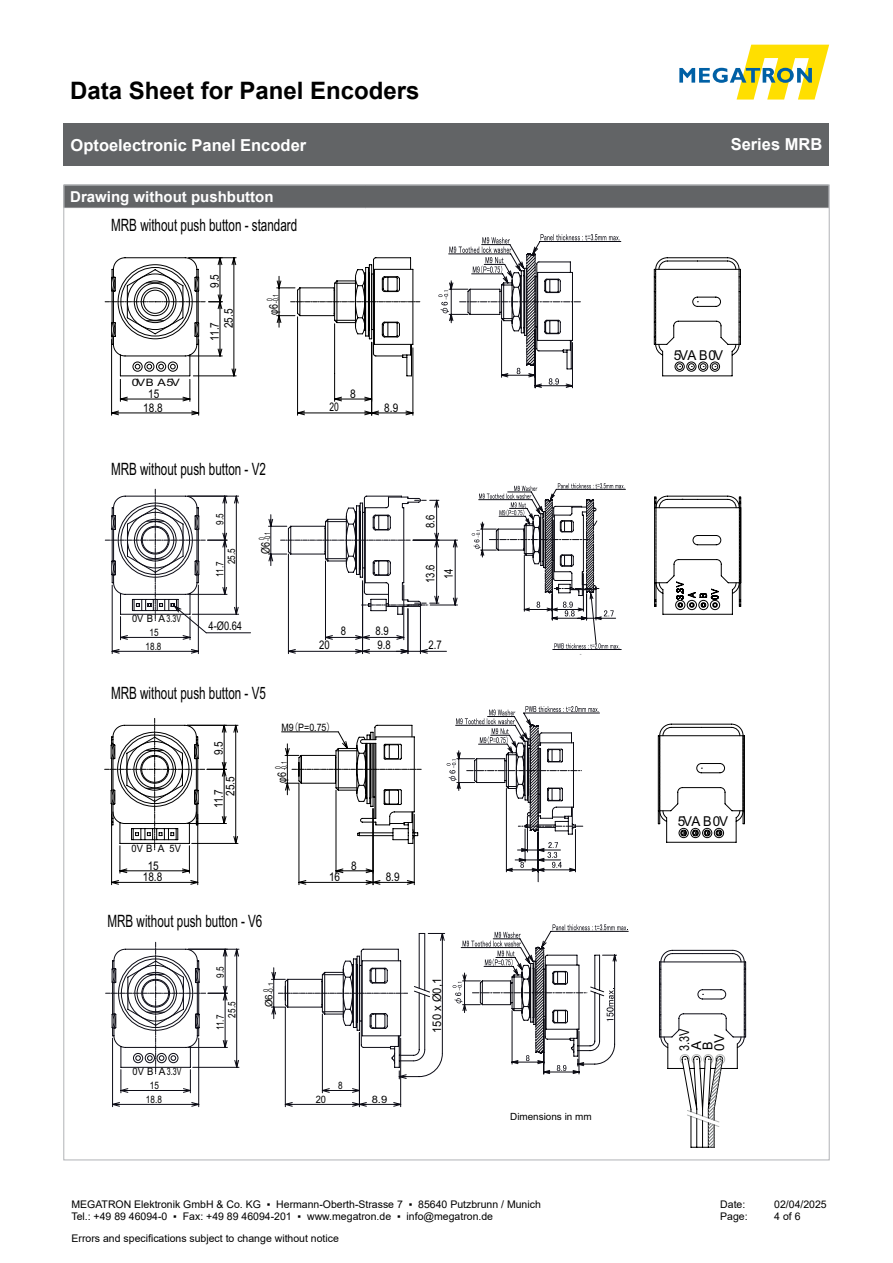
<style>
.page{position:relative;width:893px;height:1263px;background:#fff}
.page>*{position:absolute;margin:0;border:0;box-sizing:border-box;transform-origin:0 0}
.t1{font:700 24px "Arial";color:#000}
.t2{font:17.1px "Arial";color:#000;scale:.69 1}
.t3{font:700 16.5px "Arial";color:#fff}
.t4{font:700 15px "Arial";color:#fff}
.t5{font:13.65px/11.6px "Arial";letter-spacing:-.06em;color:#000;scale:.81 1}
.t6{font:13.65px "Arial";letter-spacing:-.06em;color:#000}
.t7{font:13.65px "Arial";letter-spacing:-.06em;color:#000;scale:.93 1}
.t8{font:11.85px/11.6px "Arial";color:#000;text-align:center;scale:.84 1}
.t9{font:11.85px "Arial";color:#000;scale:.8 1}
.t10{font:11.85px "Arial";color:#000;scale:.75 1}
.t11{font:11.85px "Arial";color:#000;scale:.94 1}
.t12{font:11.85px "Arial";color:#000;scale:.78 1}
.t13{font:11.85px "Arial";color:#000;scale:.71 1}
.t14{font:11.85px "Arial";color:#000;scale:.86 1}
.t15{font:10.5px/12.6px "Arial";color:#000}
.t16{font:10.2px/14px "Arial";color:#000;text-align:center;scale:.8 1}
.t17{font:10.2px "Arial";color:#000;scale:.91 1}
.t18{font:10.2px "Arial";color:#000;scale:.87 1}
.t19{font:10.2px "Arial";color:#000;scale:1.24 1}
.t20{font:10.2px "Arial";color:#000;scale:1.1 1}
.t21{font:10.2px "Arial";color:#000;scale:.96 1}
.t22{font:9.9px "Arial";color:#000}
.t23{font:7.8px "Arial";color:#000;scale:.67 1}
.t24{font:6.6px "Arial";color:#000}
.s1{font-family:"Koz Go Pr 6 N Regular 90 msp RKSJ H"}
</style>
<div class="page">
<svg style="left:679px;top:45px;width:150px;height:55px"></svg>
<div style="left:64px;top:123px;width:765px;height:43px;background:#626466"></div>
<div style="left:66px;top:187px;width:761px;height:21px;background:#626466"></div>
<svg style="left:112px;top:257px;width:627px;height:119px"></svg>
<svg style="left:223px;top:345px;width:496px;height:25px"></svg>
<svg style="left:119px;top:379px;width:72px;height:23px"></svg>
<hr style="left:189px;top:257px;width:47px;height:1px;background:#000">
<hr style="left:193px;top:376px;width:43px;height:1px;background:#000">
<svg style="left:231px;top:257px;width:6px;height:120px"></svg>
<hr style="left:413px;top:348px;width:1px;height:67px;background:#000">
<hr style="left:371px;top:342px;width:1px;height:73px;background:#000">
<hr style="left:297px;top:317px;width:1px;height:98px;background:#000">
<svg style="left:297px;top:410px;width:117px;height:6px"></svg>
<hr style="left:334px;top:324px;width:1px;height:50px;background:#000">
<svg style="left:334px;top:374px;width:39px;height:28px"></svg>
<hr style="left:198px;top:339px;width:1px;height:76px;background:#000">
<hr style="left:111px;top:339px;width:1px;height:76px;background:#000">
<svg style="left:111px;top:410px;width:89px;height:6px"></svg>
<svg style="left:105px;top:257px;width:118px;height:115px"></svg>
<svg style="left:276px;top:264px;width:144px;height:4px"></svg>
<svg style="left:111px;top:268px;width:630px;height:77px"></svg>
<svg style="left:692px;top:296px;width:29px;height:11px"></svg>
<svg style="left:438px;top:234px;width:183px;height:154px"></svg>
<svg style="left:105px;top:483px;width:640px;height:665px"></svg>
<h1 class="t1" style="left:70px;top:73px;width:351px">Data Sheet for Panel Encoders</h1>
<h3 class="t3" style="left:71px;top:133px;width:237px">Optoelectronic Panel Encoder</h3>
<h3 class="t3" style="left:731px;top:133px;width:93px">Series MRB</h3>
<p class="t4" style="left:70px;top:186px;width:163px">Technische Zeichnung</p>
<p class="t4" style="left:70px;top:186px;width:205px">Drawing without pushbutton</p>
<p class="t2" style="left:111px;top:213px;width:271px">MRB without push button - standard</p>
<p class="t19" style="left:132px;top:376px;width:7px">0</p>
<p class="t19" style="left:172px;top:376px;width:8px">V</p>
<p class="t19" style="left:137px;top:376px;width:31px">VB A5</p>
<p class="t8" style="left:148px;top:388px;width:15px">15</p>
<p class="t8" style="left:143px;top:402px;width:25px">18.8</p>
<p class="t8" style="left:209px;top:288px;width:18px;rotate:-90deg">9.5</p>
<p class="t8" style="left:209px;top:341px;width:24px;rotate:-90deg">11.7</p>
<p class="t8" style="left:223px;top:328px;width:25px;rotate:-90deg">25.5</p>
<p class="t23" style="left:270px;top:303px;width:15px;rotate:-90deg">-0.1</p>
<p class="t10" style="left:266px;top:315px;width:24px;rotate:-90deg">φ6 <sup>0</sup></p>
<p class="t2" style="left:111px;top:457px;width:226px">MRB without push button - V2</p>
<p class="t17" style="left:132px;top:612px;width:55px">0V B A3.3V</p>
<p class="t16" style="left:146px;top:626px;width:21px">15<br>18.8</p>
<p class="t16" style="left:213px;top:525px;width:16px;rotate:-90deg">9.5</p>
<p class="t16" style="left:225px;top:564px;width:21px;rotate:-90deg">25.5</p>
<p class="t16" style="left:213px;top:577px;width:21px;rotate:-90deg">11.7</p>
<p class="t23" style="left:262px;top:541px;width:15px;rotate:-90deg">-0.1</p>
<p class="t10" style="left:257px;top:554px;width:24px;rotate:-90deg">Ø6 <sup>0</sup></p>
<p class="t12" style="left:209px;top:618px;width:45px">4-Ø0.64</p>
<p class="t2" style="left:111px;top:681px;width:226px">MRB without push button - V5</p>
<p class="t13" style="left:329px;top:398px;width:15px">20</p>
<p class="t14" style="left:350px;top:386px;width:8px">8</p>
<p class="t8" style="left:384px;top:402px;width:18px">8.9</p>
<p class="t9" style="left:341px;top:623px;width:8px">8</p>
<p class="t9" style="left:376px;top:623px;width:18px">8.9</p>
<p class="t9" style="left:422px;top:528px;width:18px;rotate:-90deg">8.6</p>
<p class="t9" style="left:422px;top:583px;width:25px;rotate:-90deg">13.6</p>
<p class="t9" style="left:441px;top:579px;width:15px;rotate:-90deg">14</p>
<p class="t9" style="left:319px;top:637px;width:15px">20</p>
<p class="t9" style="left:377px;top:637px;width:18px">9.8</p>
<p class="t9" style="left:429px;top:637px;width:18px">2.7</p>
<p class="t17" style="left:132px;top:841px;width:56px">0VB A 5V</p>
<p class="t8" style="left:213px;top:755px;width:18px;rotate:-90deg">9.5</p>
<p class="t8" style="left:225px;top:796px;width:25px;rotate:-90deg">25.5</p>
<p class="t8" style="left:213px;top:808px;width:24px;rotate:-90deg">11.7</p>
<p class="t18" style="left:282px;top:720px;width:63px">M9<span class="s1">（</span>P=0.75<span class="s1">）</span></p>
<p class="t23" style="left:279px;top:770px;width:15px;rotate:-90deg">-0.1</p>
<p class="t10" style="left:274px;top:783px;width:24px;rotate:-90deg">φ6 <sup>0</sup></p>
<p class="t8" style="left:143px;top:860px;width:25px">15<br>18.8</p>
<p class="t8" style="left:351px;top:860px;width:8px">8</p>
<p class="t8" style="left:329px;top:871px;width:15px">16</p>
<p class="t8" style="left:386px;top:871px;width:18px">8.9</p>
<p class="t2" style="left:107px;top:909px;width:226px">MRB without push button - V6</p>
<p class="t17" style="left:133px;top:1065px;width:55px">0V B A3.3V</p>
<p class="t16" style="left:146px;top:1079px;width:21px">15<br>18.8</p>
<p class="t16" style="left:213px;top:978px;width:16px;rotate:-90deg">9.5</p>
<p class="t16" style="left:225px;top:1017px;width:21px;rotate:-90deg">25.5</p>
<p class="t16" style="left:213px;top:1030px;width:21px;rotate:-90deg">11.7</p>
<p class="t24" style="left:266px;top:994px;width:13px;rotate:-90deg">-0.1</p>
<p class="t11" style="left:429px;top:1033px;width:60px;rotate:-90deg">150 x Ø0,1</p>
<p class="t21" style="left:262px;top:1007px;width:21px;rotate:-90deg">Ø6 <sup>0</sup></p>
<p class="t16" style="left:338px;top:1079px;width:7px">8</p>
<p class="t17" style="left:316px;top:1092px;width:13px">20</p>
<p class="t20" style="left:372px;top:1092px;width:16px">8.9</p>
<p class="t22" style="left:510px;top:1110px;width:83px">Dimensions in mm</p>
<p class="t6" style="left:674px;top:346px;width:44px">5VA 0</p>
<p class="t7" style="left:699px;top:346px;width:27px">B V</p>
<p class="t6" style="left:678px;top:812px;width:44px">5VA 0</p>
<p class="t7" style="left:703px;top:812px;width:28px">B V</p>
<p class="t5" style="left:679px;top:1051px;width:30px;rotate:-90deg">3.3V<br>A<br>B<br>V0</p>
<p class="t15" style="left:71px;top:1198px;width:471px">MEGATRON Elektronik GmbH &amp; Co. KG ▪ Hermann-Oberth-Strasse 7 ▪ 85640 Putzbrunn / Munich<br>Tel.: +49 89 46094-0 ▪ Fax: +49 89 46094-201 ▪ www.megatron.de ▪ info@megatron.de</p>
<p class="t15" style="left:720px;top:1198px;width:27px">Date:</p>
<p class="t15" style="left:774px;top:1198px;width:54px">02/04/2025</p>
<p class="t15" style="left:720px;top:1210px;width:29px">Page:</p>
<p class="t15" style="left:774px;top:1210px;width:28px">4 of 6</p>
<p class="t15" style="left:72px;top:1232px;width:269px">Errors and specifications subject to change without notice</p>
</div>
